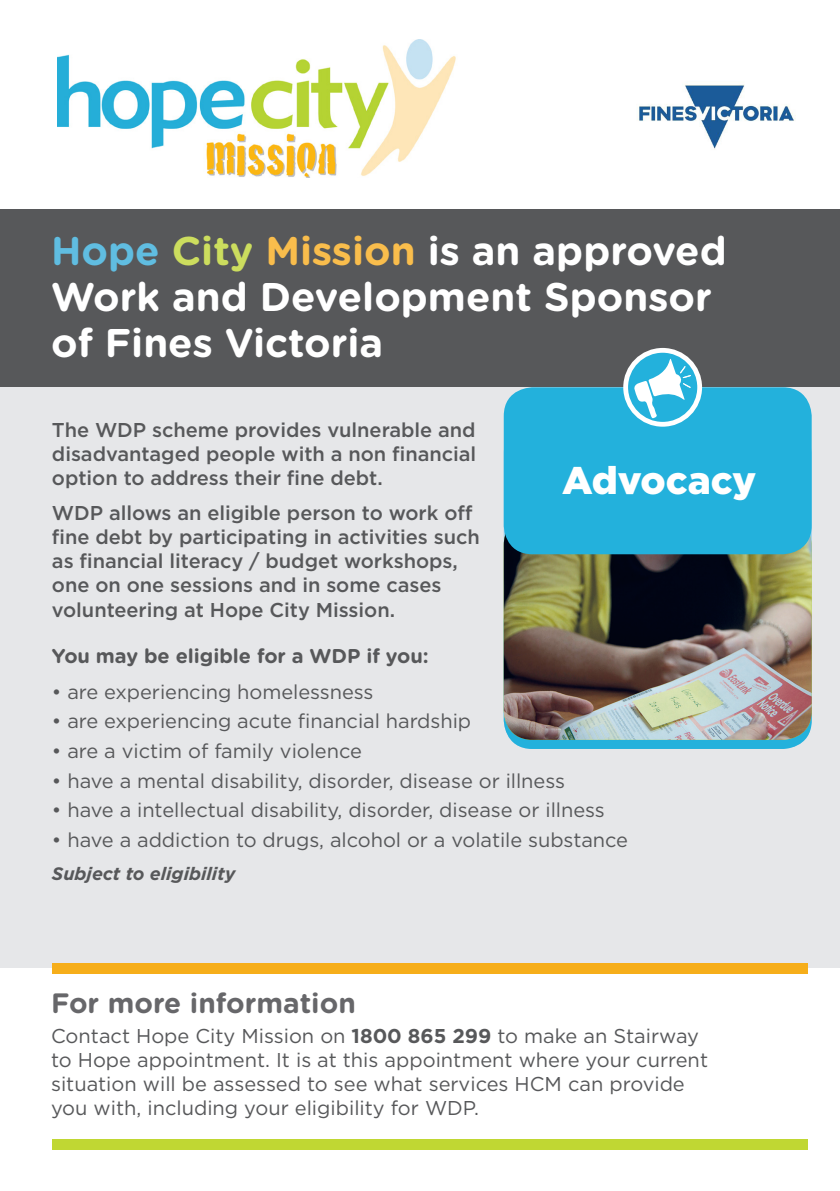
<style>
.page{position:relative;width:840px;height:1191px;background:#fff}
.page>*{position:absolute;margin:0;border:0;box-sizing:border-box;transform-origin:0 0}
.t1{font:700 40px/46px "Gotham Rounded";color:#fff}
.NEW_SUB_HEADINGS{font:900 38.4px "Gotham";color:#fff}
.NEW_SUB_HEADINGS-2{font:700 28px "Gotham Rounded";color:#67676a}
.Body_text{font:20px/24px "Gotham";letter-spacing:-.005em;color:#57585a}
.t2{font:500 20px/24px "Gotham";letter-spacing:-.005em;color:#57585a;text-align:justify}
.t3{font:700 20px "Gotham Rounded";letter-spacing:-.005em;color:#57585a}
.t4{font:italic 700 18px "Gotham";letter-spacing:-.005em;color:#57585a}
.s1{color:#60bde1}
.s2{color:#ccdd5e}
.s3{color:#f9bd4c}
.s4{font-weight:700}
</style>
<div class="page">
<img style="left:57px;top:39px;width:399px;height:139px">
<div style="left:0;top:381px;width:839px;height:587px;background:#e6e7e9"></div>
<div style="left:0;top:210px;width:839px;height:177px;background:#57585a"></div>
<div style="left:503px;top:593px;width:308px;height:156px;background:#23b1dc;border-radius:29px"></div>
<img style="left:503px;top:531px;width:308px;height:209px">
<div style="left:503px;top:387px;width:308px;height:167px;background:#23b1dc;border-radius:29px"></div>
<svg style="left:625px;top:350px;width:74px;height:74px"></svg>
<div style="left:623px;top:348px;width:78px;height:79px;border:5px solid #fff;border-radius:50%"></div>
<svg style="left:633px;top:359px;width:57px;height:59px"></svg>
<div style="left:52px;top:1139px;width:755px;height:11px;background:#c0d733"></div>
<div style="left:52px;top:963px;width:755px;height:11px;background:#f6ae1a"></div>
<img style="left:637px;top:84px;width:159px;height:66px">
<p class="t1" style="left:51px;top:226px;width:676px"><span class="s1">Hope</span> <span class="s2">City</span> <span class="s3">Mission</span> is an approved<br>Work and Development Sponsor of Fines Victoria</p>
<p class="t2" style="left:52px;top:418px;width:425px">The WDP scheme provides vulnerable and disadvantaged people with a non financial option to address their fine debt.</p>
<p class="t2" style="left:52px;top:501px;width:429px;text-align:left">WDP allows an eligible person to work off fine debt by participating in activities such as financial literacy / budget workshops, one on one sessions and in some cases volunteering at Hope City Mission.</p>
<p class="t3" style="left:52px;top:641px;width:378px">You may be eligible for a WDP if you:</p>
<p class="Body_text" style="left:52px;top:679px;width:323px">• are experiencing homelessness</p>
<p class="Body_text" style="left:52px;top:708px;width:420px">• are experiencing acute financial hardship</p>
<p class="Body_text" style="left:52px;top:738px;width:311px">• are a victim of family violence</p>
<p class="Body_text" style="left:52px;top:768px;width:514px">• have a mental disability, disorder, disease or illness</p>
<p class="Body_text" style="left:52px;top:797px;width:554px">• have a intellectual disability, disorder, disease or illness</p>
<p class="Body_text" style="left:52px;top:827px;width:577px">• have a addiction to drugs, alcohol or a volatile substance</p>
<p class="t4" style="left:52px;top:861px;width:185px">Subject to eligibility</p>
<p class="NEW_SUB_HEADINGS" style="left:562px;top:453px;width:196px">Advocacy</p>
<p class="NEW_SUB_HEADINGS-2" style="left:51px;top:982px;width:306px">For more information</p>
<p class="Body_text" style="left:51px;top:1023px;width:658px">Contact Hope City Mission on <span class="s4">1800 865 299</span> to make an Stairway to Hope appointment. It is at this appointment where your current situation will be assessed to see what services HCM can provide you with, including your eligibility for WDP.</p>
</div>
